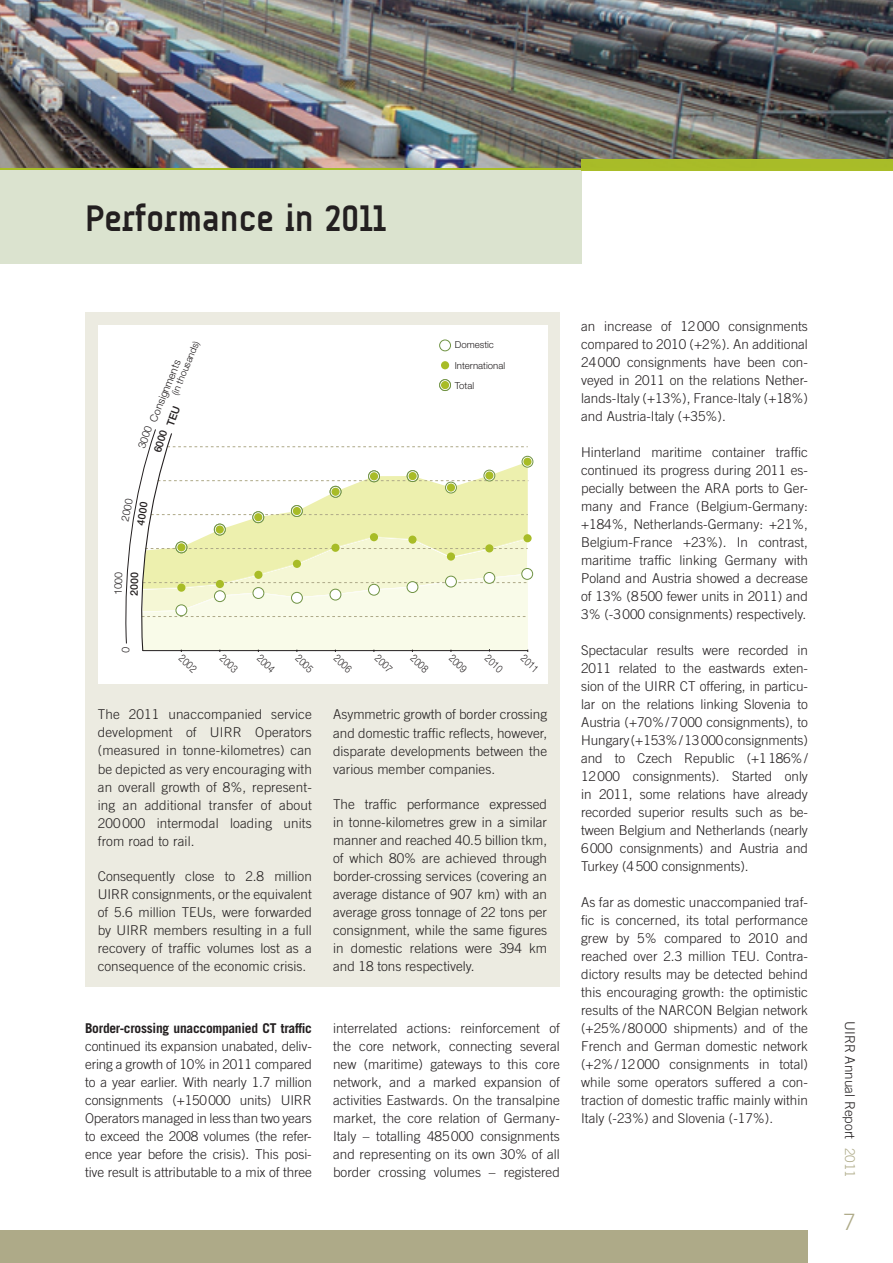
<style>
.page{position:relative;width:893px;height:1263px;background:#fff}
.page>*{position:absolute;margin:0;border:0;box-sizing:border-box;transform-origin:0 0}
.t1{font:700 37.5px "A Udimat";color:#231f20}
.t2{font:300 22.5px "Trade Gothic";color:#aeaa88}
.t3{font:300 13.5px/18px "Trade Gothic";color:#231f20;text-align:justify}
.t4{font:700 13.5px "Trade Gothic";letter-spacing:-.02em;color:#231f20}
.t5{font:300 13.5px "Trade Gothic";color:#aeaa88}
.t6{font:300 10.5px "Helvetica Neue LT Std";color:#231f20;scale:.86 1}
.t7{font:300 10.5px "Helvetica Neue LT Std";color:#231f20}
.t8{font:500 10.5px "Helvetica Neue LT Std";color:#231f20}
.t9{font:300 9.6px/20.1px "Helvetica Neue LT Std";color:#231f20}
</style>
<div class="page">
<img style="left:0;top:0;width:893px;height:169px">
<hr style="left:0;top:169px;width:893px;height:1px;background:#a9bd27">
<div style="left:0;top:1231px;width:807px;height:32px;background:#aeaa88"></div>
<div style="left:0;top:170px;width:581px;height:94px;background:#dbe3cf"></div>
<div style="left:85px;top:313px;width:475px;height:673px;background:#ecebe1"></div>
<div style="left:581px;top:159px;width:312px;height:10px;background:#a8bc28"></div>
<div style="left:98px;top:325px;width:450px;height:359px;background:#fff"></div>
<div style="left:439px;top:340px;width:12px;height:11px;border:1px solid #709344;border-radius:50%"></div>
<div style="left:441px;top:361px;width:8px;height:8px;background:#a8bc27;border-radius:50%"></div>
<svg style="left:440px;top:380px;width:10px;height:10px"></svg>
<div style="left:439px;top:379px;width:12px;height:12px;border:1px solid #709344;border-radius:50%"></div>
<div style="left:441px;top:381px;width:8px;height:8px;background:#a8bc27;border-radius:50%"></div>
<div style="left:521px;top:568px;width:12px;height:12px;border:1px solid #709344;border-radius:50%"></div>
<div style="left:522px;top:456px;width:11px;height:12px;border:1px solid #709344;border-radius:50%"></div>
<div style="left:523px;top:458px;width:9px;height:8px;background:#a8bc27;border-radius:50%"></div>
<div style="left:523px;top:534px;width:9px;height:8px;background:#a8bc27;border-radius:50%"></div>
<svg style="left:125px;top:429px;width:403px;height:223px"></svg>
<h1 class="t1" style="left:85px;top:197px;width:303px">Performance in 2011</h1>
<p class="t9" style="left:165px;top:390px;width:59px;rotate:-67deg">(in thousands)</p>
<p class="t9" style="left:455px;top:335px;width:52px">Domestic<br>International<br>Total</p>
<p class="t7" style="left:147px;top:419px;width:67px;rotate:-68deg">Consignments</p>
<p class="t7" style="left:135px;top:446px;width:25px;rotate:-72deg">3000</p>
<p class="t8" style="left:151px;top:450px;width:25px;rotate:-73deg">6000</p>
<p class="t7" style="left:119px;top:520px;width:25px;rotate:-79deg">2000</p>
<p class="t8" style="left:134px;top:524px;width:25px;rotate:-81deg">4000</p>
<p class="t7" style="left:112px;top:595px;width:25px;rotate:-89deg">1000</p>
<p class="t8" style="left:128px;top:596px;width:25px;rotate:-89deg">2000</p>
<p class="t6" style="left:185px;top:652px;width:25px;rotate:44deg">2002</p>
<p class="t6" style="left:226px;top:652px;width:25px;rotate:44deg">2003</p>
<p class="t6" style="left:263px;top:652px;width:25px;rotate:44deg">2004</p>
<p class="t6" style="left:302px;top:652px;width:25px;rotate:44deg">2005</p>
<p class="t6" style="left:340px;top:652px;width:25px;rotate:44deg">2006</p>
<p class="t6" style="left:381px;top:652px;width:25px;rotate:44deg">2007</p>
<p class="t6" style="left:417px;top:652px;width:25px;rotate:44deg">2008</p>
<p class="t6" style="left:455px;top:652px;width:25px;rotate:44deg">2009</p>
<p class="t6" style="left:491px;top:652px;width:25px;rotate:44deg">2010</p>
<p class="t6" style="left:527px;top:652px;width:25px;rotate:44deg">2011</p>
<p class="t3" style="left:98px;top:705px;width:216px">The 2011 unaccompanied service development of UIRR Operators (measured in tonne-kilometres) can be depicted as very encouraging with an overall growth of 8%, represent&shy;ing an additional transfer of about 200 000 intermodal loading units from road to rail.</p>
<p class="t3" style="left:98px;top:867px;width:216px">Consequently close to 2.8 million UIRR consignments, or the equivalent of 5.6 million TEUs, were forwarded by UIRR members resulting in a full recovery of traffic volumes lost as a consequence of the economic crisis.</p>
<p class="t4" style="left:85px;top:1019px;width:228px">Border-crossing unaccompanied CT traffic</p>
<p class="t3" style="left:85px;top:1037px;width:228px">continued its expansion unabated, deliv&shy;ering a growth of 10% in 2011 compared to a year earlier. With nearly 1.7 million consignments (+150 000 units) UIRR Operators managed in less than two years to exceed the 2008 volumes (the refer&shy;ence year before the crisis). This posi&shy;tive result is attributable to a mix of three</p>
<p class="t3" style="left:333px;top:705px;width:216px">Asymmetric growth of border crossing and domestic traffic reflects, however, disparate developments between the various member companies.</p>
<p class="t3" style="left:333px;top:795px;width:216px">The traffic performance expressed in tonne-kilometres grew in a similar manner and reached 40.5 billion tkm, of which 80% are achieved through border-crossing services (covering an average distance of 907 km) with an average gross tonnage of 22 tons per consignment, while the same figures in domestic relations were 394 km and 18 tons respectively.</p>
<p class="t3" style="left:333px;top:1018px;width:228px">interrelated actions: reinforcement of the core network, connecting several new (maritime) gateways to this core network, and a marked expansion of activities Eastwards. On the transalpine market, the core relation of Germany-Italy – totalling 485 000 consignments and representing on its own 30% of all border crossing volumes – registered</p>
<p class="t3" style="left:581px;top:317px;width:228px">an increase of 12 000 consignments compared to 2010 (+2%). An additional 24 000 consignments have been con&shy;veyed in 2011 on the relations Nether&shy;lands-Italy (+13%), France-Italy (+18%) and Austria-Italy (+35%).</p>
<p class="t3" style="left:581px;top:443px;width:228px">Hinterland maritime container traffic continued its progress during 2011 es&shy;pecially between the ARA ports to Ger&shy;many and France (Belgium-Germany: +184%, Netherlands-Germany: +21%, Belgium-France +23%). In contrast, maritime traffic linking Germany with Poland and Austria showed a decrease of 13% (8 500 fewer units in 2011) and 3% (-3 000 consignments) respectively.</p>
<p class="t3" style="left:581px;top:641px;width:228px">Spectacular results were recorded in 2011 related to the eastwards exten&shy;sion of the UIRR CT offering, in particu&shy;lar on the relations linking Slovenia to Austria (+70% / 7 000 consignments), to Hungary (+153% / 13 000 consignments) and to Czech Republic (+1 186% / 12 000 consignments). Started only in 2011, some relations have already recorded superior results such as be&shy;tween Belgium and Netherlands (nearly 6 000 consignments) and Austria and Turkey (4 500 consignments).</p>
<p class="t3" style="left:581px;top:893px;width:228px">As far as domestic unaccompanied traf&shy;fic is concerned, its total performance grew by 5% compared to 2010 and reached over 2.3 million TEU. Contra&shy;dictory results may be detected behind this encouraging growth: the optimistic results of the NARCON Belgian network (+25% / 80 000 shipments) and of the French and German domestic network (+2% / 12 000 consignments in total) while some operators suffered a con&shy;traction of domestic traffic mainly within Italy (-23%) and Slovenia (-17%).</p>
<p class="t3" style="left:859px;top:1021px;width:119px;rotate:90deg">UIRR Annual Report</p>
<p class="t5" style="left:858px;top:1148px;width:32px;rotate:90deg">2011</p>
<h2 class="t2" style="left:843px;top:1209px;width:14px">7</h2>
</div>
